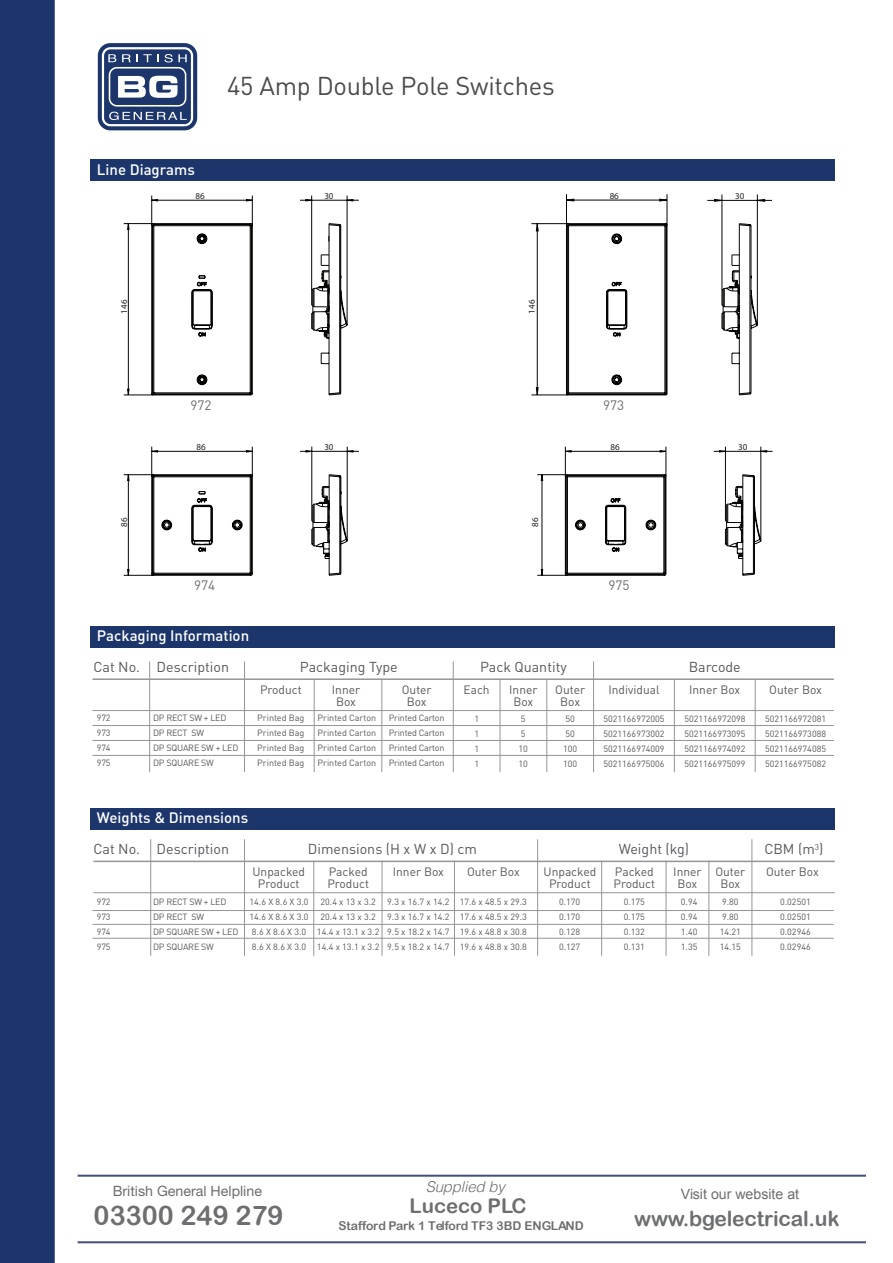
<style>
.page{position:relative;width:893px;height:1263px;background:#fff}
.page>*{position:absolute;margin:0;border:0;box-sizing:border-box;transform-origin:0 0}
.t1{font:27px "Arial Rounded MT Bold";color:#6d6e70}
.t2{font:25.5px "DIN Pro";letter-spacing:-.01em;color:#4b4c4d}
.t3{font:21px "Arial Rounded MT Bold";letter-spacing:-.01em;color:#6d6e70}
.t4{font:20.25px "Arial Rounded MT Bold";color:#6d6e70}
.t5{font:500 15px "DIN Pro";color:#fff}
.t6{font:italic 300 15px "Helvetica";letter-spacing:-.01em;color:#6c6d70}
.t7{font:14.25px "DIN Pro";color:#57585a}
.t8{font:14.25px "Helvetica Neue LT Pro";color:#6d6e70}
.t9{font:14.1px "Arial";color:#6d6e70}
.t10{font:13.5px "DIN Pro";color:#6c6d70}
.t11{font:12.15px "Arial Rounded MT Bold";color:#6d6e70}
.t12{font:12px/12px "DIN Pro";color:#57585a;text-align:center}
.t13{font:9px/15px "DIN Pro";color:#57585a;text-align:justify}
.t14{font:9px/15px "DIN Pro";letter-spacing:-.025em;color:#57585a}
.t15{font:9px "Myriad Pro";color:#231f20}
</style>
<div class="page">
<div style="left:98px;top:43px;width:99px;height:87px;background:linear-gradient(to right,#1c366c,#1c366c);border-radius:13px"></div>
<svg style="left:102px;top:47px;width:91px;height:79px"></svg>
<div style="left:0;top:0;width:55px;height:1263px;background:#1c366c"></div>
<hr style="left:78px;top:1175px;width:788px;height:2px;background:#44517e">
<hr style="left:78px;top:1241px;width:788px;height:2px;background:#44517e">
<div style="left:90px;top:159px;width:745px;height:22px;background:#1c366c"></div>
<div style="left:90px;top:808px;width:745px;height:22px;background:#1c366c"></div>
<hr style="left:93px;top:861px;width:742px;height:1px;background:#939598">
<hr style="left:93px;top:892px;width:742px;height:1px;background:#939598">
<hr style="left:382px;top:861px;width:1px;height:95px;background:#939598">
<hr style="left:313px;top:861px;width:1px;height:95px;background:#939598">
<hr style="left:454px;top:861px;width:1px;height:95px;background:#939598">
<hr style="left:150px;top:839px;width:1px;height:117px;background:#939598">
<hr style="left:244px;top:839px;width:1px;height:117px;background:#939598">
<hr style="left:601px;top:861px;width:1px;height:95px;background:#939598">
<hr style="left:666px;top:861px;width:1px;height:95px;background:#939598">
<hr style="left:709px;top:861px;width:1px;height:95px;background:#939598">
<hr style="left:537px;top:839px;width:1px;height:117px;background:#939598">
<hr style="left:751px;top:839px;width:1px;height:117px;background:#939598">
<hr style="left:93px;top:910px;width:741px;height:1px;background:#939598">
<hr style="left:93px;top:924px;width:741px;height:1px;background:#939598">
<hr style="left:93px;top:938px;width:741px;height:1px;background:#939598">
<div style="left:90px;top:626px;width:745px;height:22px;background:#1c366c"></div>
<hr style="left:93px;top:678px;width:741px;height:2px;background:#939598">
<hr style="left:314px;top:680px;width:1px;height:92px;background:#939598">
<hr style="left:382px;top:680px;width:1px;height:92px;background:#939598">
<hr style="left:500px;top:680px;width:1px;height:92px;background:#939598">
<hr style="left:547px;top:680px;width:1px;height:92px;background:#939598">
<hr style="left:674px;top:680px;width:1px;height:92px;background:#939598">
<hr style="left:755px;top:680px;width:1px;height:92px;background:#939598">
<hr style="left:149px;top:661px;width:1px;height:111px;background:#939598">
<hr style="left:244px;top:661px;width:1px;height:111px;background:#939598">
<hr style="left:453px;top:661px;width:1px;height:111px;background:#939598">
<hr style="left:593px;top:661px;width:1px;height:111px;background:#939598">
<hr style="left:93px;top:710px;width:741px;height:1px;background:#939598">
<hr style="left:93px;top:725px;width:741px;height:1px;background:#939598">
<hr style="left:93px;top:740px;width:741px;height:1px;background:#939598">
<hr style="left:93px;top:755px;width:741px;height:1px;background:#939598">
<svg style="left:123px;top:195px;width:236px;height:200px"></svg>
<svg style="left:127px;top:223px;width:214px;height:172px"></svg>
<svg style="left:531px;top:194px;width:241px;height:201px"></svg>
<svg style="left:536px;top:223px;width:215px;height:172px"></svg>
<svg style="left:123px;top:446px;width:236px;height:130px"></svg>
<svg style="left:537px;top:446px;width:236px;height:130px"></svg>
<h3 class="t5" style="left:97px;top:159px;width:99px">Line Diagrams</h3>
<h2 class="t2" style="left:227px;top:68px;width:329px">45 Amp Double Pole Switches</h2>
<p class="t15" style="left:195px;top:190px;width:11px">86</p>
<p class="t15" style="left:610px;top:190px;width:11px">86</p>
<p class="t15" style="left:324px;top:190px;width:11px">30</p>
<p class="t15" style="left:735px;top:190px;width:11px">30</p>
<p class="t15" style="left:118px;top:314px;width:15px;rotate:-90deg">146</p>
<p class="t15" style="left:526px;top:314px;width:15px;rotate:-90deg">146</p>
<h3 class="t10" style="left:190px;top:396px;width:23px">972</h3>
<h3 class="t10" style="left:603px;top:396px;width:23px">973</h3>
<p class="t15" style="left:196px;top:441px;width:11px">86</p>
<p class="t15" style="left:610px;top:441px;width:11px">86</p>
<p class="t15" style="left:324px;top:441px;width:11px">30</p>
<p class="t15" style="left:738px;top:441px;width:11px">30</p>
<p class="t15" style="left:118px;top:527px;width:11px;rotate:-90deg">86</p>
<p class="t15" style="left:530px;top:527px;width:11px;rotate:-90deg">86</p>
<h3 class="t10" style="left:194px;top:576px;width:23px">974</h3>
<h3 class="t10" style="left:608px;top:576px;width:23px">975</h3>
<h3 class="t5" style="left:97px;top:625px;width:154px">Packaging Information</h3>
<h3 class="t7" style="left:93px;top:657px;width:137px">Cat No. Description</h3>
<h3 class="t7" style="left:300px;top:657px;width:99px">Packaging Type</h3>
<h3 class="t7" style="left:480px;top:657px;width:88px">Pack Quantity</h3>
<h3 class="t7" style="left:689px;top:657px;width:54px">Barcode</h3>
<h3 class="t12" style="left:402px;top:683px;width:31px">Outer</h3>
<h3 class="t12" style="left:689px;top:683px;width:53px">Inner Box</h3>
<h3 class="t12" style="left:407px;top:695px;width:21px">Box</h3>
<h3 class="t12" style="left:555px;top:683px;width:31px">Outer<br>Box</h3>
<h3 class="t12" style="left:769px;top:683px;width:54px">Outer Box</h3>
<h3 class="t12" style="left:260px;top:683px;width:43px">Product</h3>
<h3 class="t12" style="left:332px;top:683px;width:30px">Inner</h3>
<h3 class="t12" style="left:464px;top:683px;width:28px">Each</h3>
<h3 class="t12" style="left:608px;top:683px;width:53px">Individual</h3>
<h3 class="t12" style="left:336px;top:695px;width:21px">Box</h3>
<h3 class="t12" style="left:509px;top:683px;width:30px">Inner<br>Box</h3>
<p class="t13" style="left:389px;top:710px;width:57px">Printed Carton Printed Carton Printed Carton Printed Carton</p>
<p class="t13" style="left:563px;top:711px;width:16px;text-align:left">50<br>50<br>100<br>100</p>
<p class="t13" style="left:684px;top:711px;width:63px">5021166972098<br>5021166973095<br>5021166974092<br>5021166975099</p>
<p class="t13" style="left:318px;top:710px;width:60px">Printed Carton Printed Carton Printed Carton Printed Carton</p>
<p class="t13" style="left:519px;top:711px;width:11px;text-align:left">5<br>5<br>10<br>10</p>
<p class="t13" style="left:97px;top:710px;width:15px">972<br>973<br>974<br>975</p>
<p class="t14" style="left:153px;top:710px;width:87px">DP RECT SW + LED<br>DP RECT SW<br>DP SQUARE SW + LED<br>DP SQUARE SW</p>
<p class="t13" style="left:257px;top:710px;width:49px">Printed Bag Printed Bag Printed Bag Printed Bag</p>
<p class="t13" style="left:475px;top:711px;width:6px">1<br>1<br>1<br>1</p>
<p class="t13" style="left:603px;top:711px;width:63px">5021166972005<br>5021166973002<br>5021166974009<br>5021166975006</p>
<p class="t13" style="left:765px;top:711px;width:63px">5021166972081<br>5021166973088<br>5021166974085<br>5021166975082</p>
<h3 class="t5" style="left:97px;top:808px;width:153px">Weights &amp; Dimensions</h3>
<h3 class="t7" style="left:93px;top:839px;width:137px">Cat No. Description</h3>
<h3 class="t7" style="left:308px;top:839px;width:171px">Dimensions (H x W x D) cm</h3>
<h3 class="t7" style="left:619px;top:840px;width:72px">Weight (kg)</h3>
<h3 class="t7" style="left:764px;top:839px;width:61px">CBM (m<sup>3</sup>)</h3>
<h3 class="t12" style="left:393px;top:865px;width:53px">Inner Box</h3>
<h3 class="t12" style="left:467px;top:865px;width:54px">Outer Box</h3>
<h3 class="t12" style="left:252px;top:865px;width:54px">Unpacked<br>Product</h3>
<h3 class="t12" style="left:543px;top:865px;width:54px">Unpacked<br>Product</h3>
<h3 class="t12" style="left:327px;top:865px;width:43px;text-align:left">Packed<br>Product</h3>
<h3 class="t12" style="left:613px;top:865px;width:43px;text-align:left">Packed<br>Product</h3>
<h3 class="t12" style="left:673px;top:865px;width:30px">Inner<br>Box</h3>
<h3 class="t12" style="left:715px;top:865px;width:31px">Outer<br>Box</h3>
<h3 class="t12" style="left:766px;top:865px;width:54px">Outer Box</h3>
<p class="t13" style="left:97px;top:894px;width:15px">972<br>973<br>974<br>975</p>
<p class="t14" style="left:153px;top:894px;width:87px">DP RECT SW + LED<br>DP RECT SW<br>DP SQUARE SW + LED<br>DP SQUARE SW</p>
<p class="t13" style="left:250px;top:894px;width:61px;text-align:left">14.6 X 8.6 X 3.0<br>14.6 X 8.6 X 3.0<br>8.6 X 8.6 X 3.0<br>8.6 X 8.6 X 3.0</p>
<p class="t13" style="left:387px;top:894px;width:64px">9.3 x 16.7 x 14.2<br>9.3 x 16.7 x 14.2<br>9.5 x 18.2 x 14.7<br>9.5 x 18.2 x 14.7</p>
<p class="t13" style="left:460px;top:893px;width:69px">17.6 x 48.5 x 29.3<br>17.6 x 48.5 x 29.3<br>19.6 x 48.8 x 30.8<br>19.6 x 48.8 x 30.8</p>
<p class="t13" style="left:317px;top:894px;width:64px;text-align:center">20.4 x 13 x 3.2<br>20.4 x 13 x 3.2<br>14.4 x 13.1 x 3.2<br>14.4 x 13.1 x 3.2</p>
<p class="t13" style="left:559px;top:894px;width:23px">0.170<br>0.170<br>0.128<br>0.127</p>
<p class="t13" style="left:624px;top:894px;width:23px">0.175<br>0.175<br>0.132<br>0.131</p>
<p class="t13" style="left:681px;top:894px;width:18px">0.94<br>0.94<br>1.40<br>1.35</p>
<p class="t13" style="left:720px;top:893px;width:23px;text-align:left">9.80<br>9.80<br>14.21<br>14.15</p>
<p class="t13" style="left:780px;top:894px;width:32px">0.02501<br>0.02501<br>0.02946<br>0.02946</p>
<h3 class="t8" style="left:113px;top:1182px;width:151px">British General Helpline</h3>
<h3 class="t6" style="left:426px;top:1174px;width:81px">Supplied by</h3>
<h3 class="t4" style="left:410px;top:1194px;width:118px">Luceco PLC</h3>
<h1 class="t1" style="left:94px;top:1200px;width:191px">03300 249 279</h1>
<h3 class="t11" style="left:338px;top:1218px;width:247px">Stafford Park 1 Telford TF3 3BD ENGLAND</h3>
<h3 class="t9" style="left:681px;top:1185px;width:120px">Visit our website at</h3>
<h3 class="t3" style="left:634px;top:1206px;width:207px">www.bgelectrical.uk</h3>
</div>
